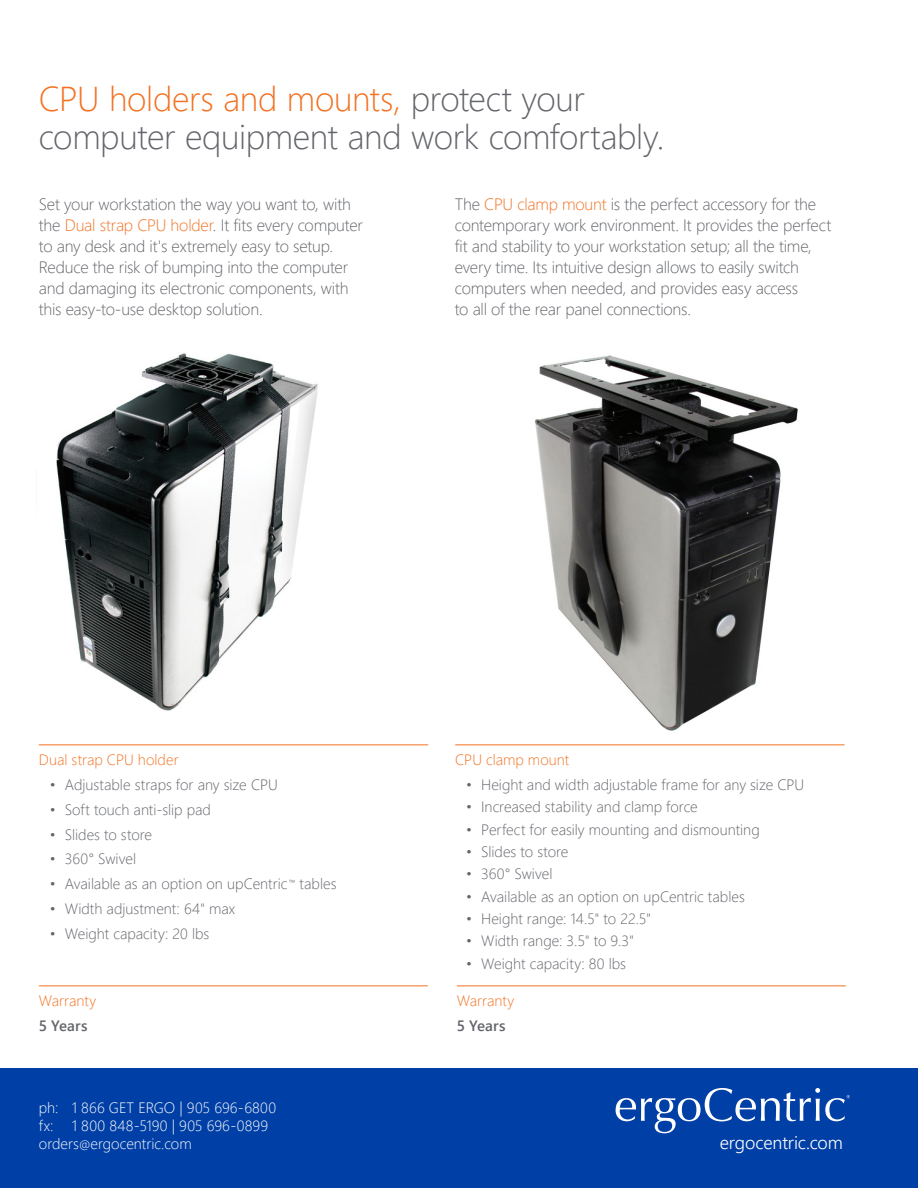
<style>
.page{position:relative;width:918px;height:1188px;background:#fff}
.page>*{position:absolute;margin:0;border:0;box-sizing:border-box;transform-origin:0 0}
.t1{font:34.5px/37.5px "Webly Sleek UI Light";letter-spacing:-.01em;color:#63656a}
.t2{font:18px "Webly Sleek UI Semilight";letter-spacing:-.005em;color:#fff}
.t3{font:16.5px/21px "Webly Sleek UI Light";letter-spacing:-.01em;color:#63656a}
.t4{font:15px "Webly Sleek UI Light";color:#63656a}
.t5{font:15px/18px "Webly Sleek UI Light";letter-spacing:.005em;color:#fff}
.t6{font:15px "Webly Sleek UI Light";color:#f37121}
.t7{font:15px "Webly Sleek UI Semibold";letter-spacing:.005em;color:#63656a}
.s1{color:#f37121}
.s2{font-size:12px}
</style>
<div class="page">
<img style="left:56px;top:353px;width:262px;height:358px">
<img style="left:495px;top:355px;width:326px;height:390px">
<hr style="left:39px;top:745px;width:389px;height:1px;background:#f37121">
<hr style="left:455px;top:745px;width:390px;height:1px;background:#f37121">
<hr style="left:39px;top:986px;width:389px;height:1px;background:#f37121">
<hr style="left:457px;top:986px;width:389px;height:1px;background:#f37121">
<div style="left:0;top:1068px;width:918px;height:120px;background:#0040a6"></div>
<svg style="left:616px;top:1088px;width:234px;height:45px"></svg>
<p class="t1" style="left:39px;top:79px;width:627px"><span class="s1">CPU holders and mounts,</span> protect your computer equipment and work comfortably.</p>
<p class="t3" style="left:39px;top:193px;width:326px">Set your workstation the way you want to, with the <span class="s1">Dual strap CPU holder</span>. It fits every computer to any desk and it's extremely easy to setup.<br>Reduce the risk of bumping into the computer and damaging its electronic components, with this easy-to-use desktop solution.</p>
<p class="t3" style="left:455px;top:193px;width:378px">The <span class="s1">CPU clamp mount</span> is the perfect accessory for the contemporary work environment. It provides the perfect fit and stability to your workstation setup; all the time, every time. Its intuitive design allows to easily switch computers when needed, and provides easy access<br>to all of the rear panel connections.</p>
<p class="t6" style="left:39px;top:749px;width:141px">Dual strap CPU holder</p>
<p class="t4" style="left:50px;top:773px;width:230px">• Adjustable straps for any size CPU</p>
<p class="t4" style="left:50px;top:798px;width:163px">• Soft touch anti-slip pad</p>
<p class="t4" style="left:50px;top:823px;width:104px">• Slides to store</p>
<p class="t4" style="left:50px;top:848px;width:88px">• 360° Swivel</p>
<p class="t4" style="left:50px;top:872px;width:288px">• Available as an option on upCentric<sup>™</sup> tables</p>
<p class="t4" style="left:50px;top:897px;width:187px">• Width adjustment: 64" max</p>
<p class="t4" style="left:50px;top:922px;width:161px">• Weight capacity: 20 lbs</p>
<p class="t6" style="left:39px;top:990px;width:59px">Warranty</p>
<p class="t7" style="left:39px;top:1014px;width:50px">5 Years</p>
<p class="t5" style="left:39px;top:1098px;width:239px">ph: 1 866 GET ERGO | 905 696-6800 fx: 1 800 848-5190 | 905 696-0899 orders<span class="s2">@</span>ergocentric.com</p>
<p class="t6" style="left:455px;top:749px;width:116px">CPU clamp mount</p>
<p class="t4" style="left:466px;top:773px;width:340px">• Height and width adjustable frame for any size CPU</p>
<p class="t4" style="left:466px;top:796px;width:233px">• Increased stability and clamp force</p>
<p class="t4" style="left:466px;top:818px;width:295px">• Perfect for easily mounting and dismounting</p>
<p class="t4" style="left:466px;top:840px;width:104px">• Slides to store</p>
<p class="t4" style="left:466px;top:863px;width:88px">• 360° Swivel</p>
<p class="t4" style="left:466px;top:885px;width:280px">• Available as an option on upCentric tables</p>
<p class="t4" style="left:466px;top:907px;width:187px">• Height range: 14.5" to 22.5"</p>
<p class="t4" style="left:466px;top:930px;width:170px">• Width range: 3.5" to 9.3"</p>
<p class="t4" style="left:466px;top:952px;width:161px">• Weight capacity: 80 lbs</p>
<p class="t6" style="left:457px;top:990px;width:59px">Warranty</p>
<p class="t7" style="left:457px;top:1014px;width:50px">5 Years</p>
<p class="t2" style="left:720px;top:1129px;width:125px">ergocentric.com</p>
</div>
